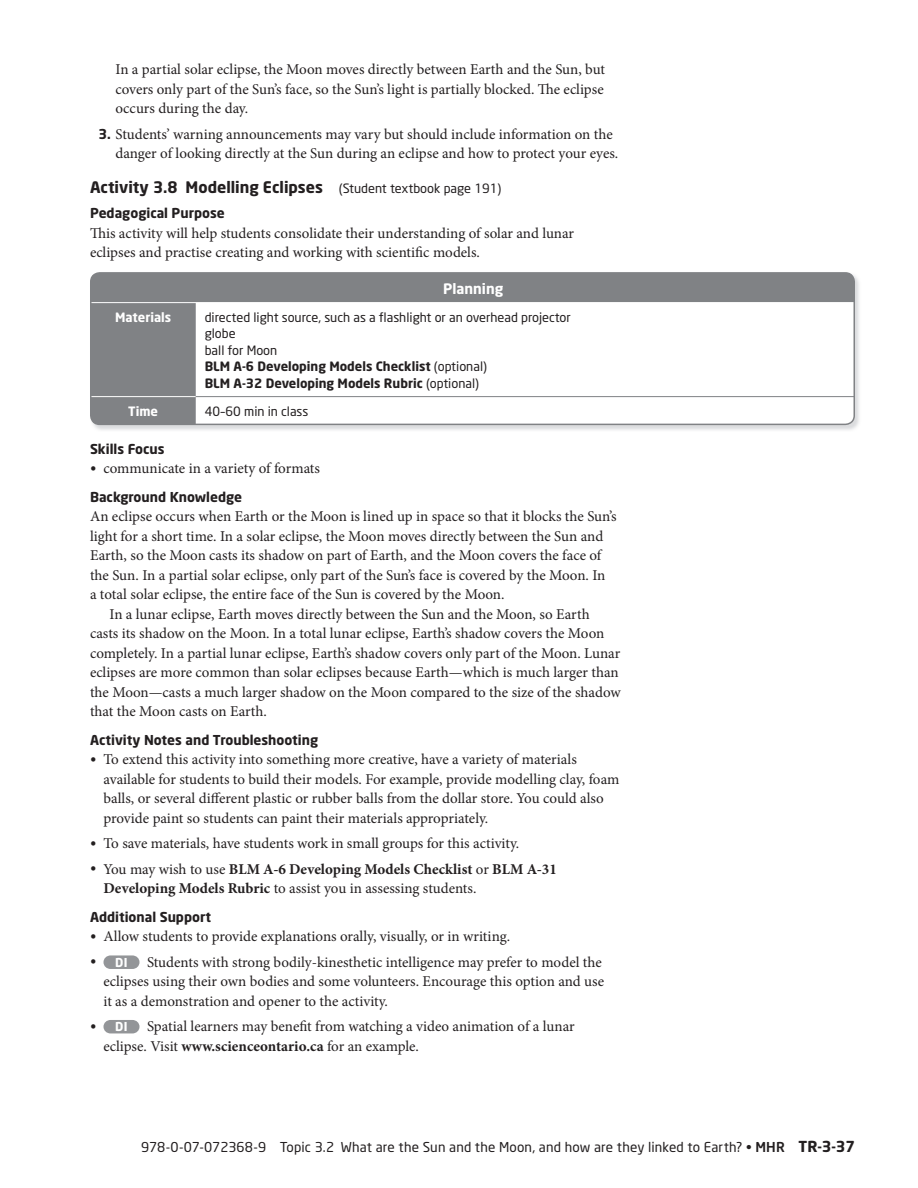
<style>
.page{position:relative;width:918px;height:1188px;background:#fff}
.page>*{position:absolute;margin:0;border:0;box-sizing:border-box;transform-origin:0 0}
.t1{font:700 15.75px "Neo Sans";color:#231f20}
.t2{font:15px/19.5px "Minion Pro";color:#231f20}
.t3{font:700 15px/19.5px "Minion Pro";color:#231f20}
.t4{font:700 14.25px "Neo Sans";color:#fff}
.t5{font:700 13.5px "Neo Sans";color:#231f20}
.t6{font:13.5px "Neo Sans";letter-spacing:.01em;color:#231f20}
.t7{font:12.75px/16.5px "Neo Sans";color:#231f20}
.t8{font:700 12.75px "Neo Sans";color:#fff}
.t9{font:700 12.15px "Neo Sans";color:#fff}
.s1{font-family:"Neo Sans";font-weight:700;font-size:13.5px}
.s2{font-weight:400;font-size:12.75px}
.s3{font-weight:700}
.s4{font-size:16.5px}
.s5{font-weight:400;font-size:16.5px}
.s6{font-weight:400}
.s7{font-family:"Minion Pro";font-weight:400;font-size:16.5px;color:#231f20}
.s8{font-weight:500}
.s9{font-weight:700;font-size:15px}
</style>
<div class="page">
<img style="left:90px;top:272px;width:769px;height:158px">
<svg style="left:91px;top:273px;width:763px;height:151px"></svg>
<hr style="left:91px;top:396px;width:105px;height:1px;background:#fff">
<hr style="left:91px;top:302px;width:105px;height:1px;background:#fff">
<hr style="left:196px;top:302px;width:658px;height:1px;background:#fff">
<hr style="left:196px;top:396px;width:658px;height:1px;background:#808285">
<div style="left:90px;top:272px;width:765px;height:153px;border:2px solid #808285;border-radius:9px"></div>
<div style="left:104px;top:955px;width:36px;height:14px;background:#939598;border-radius:7px"></div>
<div style="left:104px;top:1020px;width:36px;height:13px;background:#939598;border-radius:7px"></div>
<p class="t2" style="left:116px;top:61px;width:491px;text-align:justify">In a partial solar eclipse, the Moon moves directly between Earth and the Sun, but covers only part of the Sun’s face, so the Sun’s light is partially blocked. The eclipse occurs during the day.</p>
<p class="t2" style="left:116px;top:125px;width:504px;text-indent:-17px"><span class="s1">3.</span> Students’ warning announcements may vary but should include information on the danger of looking directly at the Sun during an eclipse and how to protect your eyes.</p>
<p class="t1" style="left:90px;top:180px;width:413px">Activity 3.8 Modelling Eclipses <span class="s2">(Student textbook page 191)</span></p>
<p class="t5" style="left:90px;top:208px;width:136px">Pedagogical Purpose</p>
<p class="t2" style="left:90px;top:224px;width:486px">This activity will help students consolidate their understanding of solar and lunar eclipses and practise creating and working with scientific models.</p>
<p class="t4" style="left:443px;top:283px;width:62px">Planning</p>
<p class="t8" style="left:115px;top:312px;width:58px">Materials</p>
<p class="t7" style="left:205px;top:310px;width:368px">directed light source, such as a flashlight or an overhead projector globe<br>ball for Moon<br><span class="s3">BLM A-6 Developing Models Checklist</span> (optional)<br><span class="s3">BLM A-32 Developing Models Rubric</span> (optional)</p>
<p class="t8" style="left:128px;top:406px;width:31px">Time</p>
<p class="t7" style="left:205px;top:404px;width:105px">40–60 min in class</p>
<p class="t5" style="left:90px;top:443px;width:76px">Skills Focus</p>
<p class="t2" style="left:90px;top:460px;width:232px"><span class="s4">•</span> communicate in a variety of formats</p>
<p class="t5" style="left:90px;top:491px;width:154px">Background Knowledge</p>
<p class="t2" style="left:90px;top:508px;width:528px">An eclipse occurs when Earth or the Moon is lined up in space so that it blocks the Sun’s</p>
<p class="t2" style="left:90px;top:527px;width:515px">light for a short time. In a solar eclipse, the Moon moves directly between the Sun and</p>
<p class="t2" style="left:90px;top:547px;width:513px">Earth, so the Moon casts its shadow on part of Earth, and the Moon covers the face of</p>
<p class="t2" style="left:90px;top:566px;width:517px">the Sun. In a partial solar eclipse, only part of the Sun’s face is covered by the Moon. In</p>
<p class="t2" style="left:90px;top:586px;width:416px">a total solar eclipse, the entire face of the Sun is covered by the Moon.</p>
<p class="t2" style="left:110px;top:605px;width:482px">In a lunar eclipse, Earth moves directly between the Sun and the Moon, so Earth</p>
<p class="t2" style="left:90px;top:625px;width:516px">casts its shadow on the Moon. In a total lunar eclipse, Earth’s shadow covers the Moon</p>
<p class="t2" style="left:90px;top:644px;width:532px">completely. In a partial lunar eclipse, Earth’s shadow covers only part of the Moon. Lunar</p>
<p class="t2" style="left:90px;top:664px;width:530px">eclipses are more common than solar eclipses because Earth—which is much larger than</p>
<p class="t2" style="left:90px;top:683px;width:532px">the Moon—casts a much larger shadow on the Moon compared to the size of the shadow</p>
<p class="t2" style="left:90px;top:703px;width:179px">that the Moon casts on Earth.</p>
<p class="t5" style="left:90px;top:734px;width:230px">Activity Notes and Troubleshooting</p>
<p class="t2" style="left:104px;top:751px;width:517px;text-indent:-14px"><span class="s4">•</span> To extend this activity into something more creative, have a variety of materials available for students to build their models. For example, provide modelling clay, foam balls, or several different plastic or rubber balls from the dollar store. You could also provide paint so students can paint their materials appropriately.</p>
<p class="t2" style="left:90px;top:835px;width:431px"><span class="s4">•</span> To save materials, have students work in small groups for this activity.</p>
<p class="t3" style="left:104px;top:860px;width:455px;text-indent:-14px"><span class="s5">•</span> <span class="s6">You may wish to use</span> BLM A-6 Developing Models Checklist <span class="s6">or</span> BLM A-31<br>Developing Models Rubric <span class="s6">to assist you in assessing students.</span></p>
<p class="t5" style="left:90px;top:911px;width:123px">Additional Support</p>
<p class="t2" style="left:90px;top:928px;width:422px"><span class="s4">•</span> Allow students to provide explanations orally, visually, or in writing.</p>
<p class="t9" style="left:90px;top:957px;width:39px"><span class="s7">•</span> DI</p>
<p class="t2" style="left:104px;top:953px;width:502px;text-indent:44px">Students with strong bodily-kinesthetic intelligence may prefer to model the eclipses using their own bodies and some volunteers. Encourage this option and use it as a demonstration and opener to the activity.</p>
<p class="t9" style="left:90px;top:1022px;width:39px"><span class="s7">•</span> DI</p>
<p class="t2" style="left:104px;top:1018px;width:473px;text-indent:44px">Spatial learners may benefit from watching a video animation of a lunar eclipse. Visit <span class="s3">www.scienceontario.ca</span> for an example.</p>
<p class="t6" style="left:141px;top:1142px;width:715px">978-0-07-072368-9 Topic 3.2 What are the Sun and the Moon, and how are they linked to Earth? • <span class="s8">MHR</span> <span class="s9">TR-3-37</span></p>
</div>
